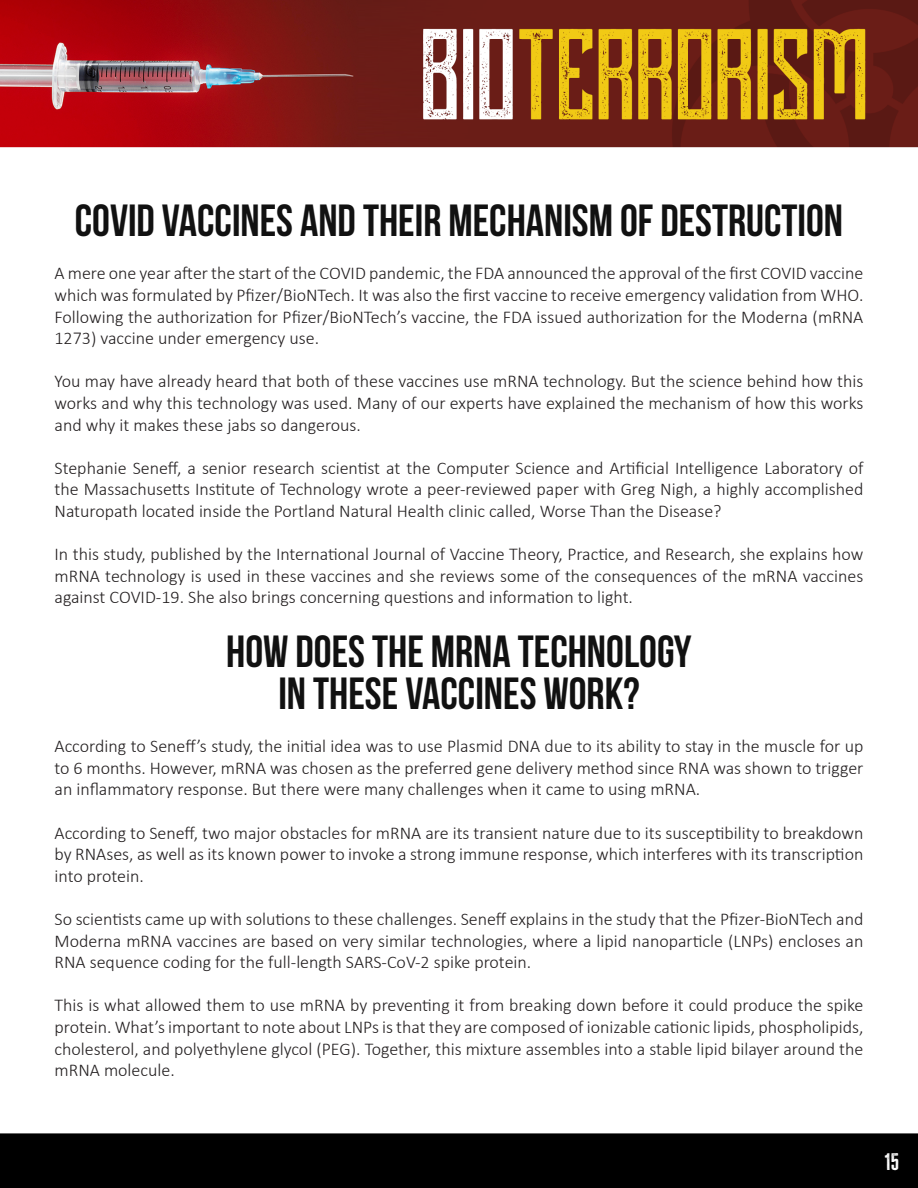
<style>
.page{position:relative;width:918px;height:1188px;background:#fff}
.page>*{position:absolute;margin:0;border:0;box-sizing:border-box;transform-origin:0 0}
.t1{font:700 45px "Bebas Neue";color:#111}
.t2{font:19.5px "Cheddar Gothic Rough";color:#fff}
.t3{font:300 18px/21.6px "Calibri";color:#231f20;text-align:justify}
</style>
<div class="page">
<img style="left:0;top:0;width:918px;height:1188px">
<p class="t1" style="left:75px;top:196px;width:770px">COVID VACCINES AND THEIR MECHANISM OF DESTRUCTION</p>
<p class="t3" style="left:55px;top:263px;width:810px">A mere one year after the start of the COVID pandemic, the FDA announced the approval of the first COVID vaccine which was formulated by Pfizer/BioNTech. It was also the first vaccine to receive emergency validation from WHO.<br>Following the authorization for Pfizer/BioNTech’s vaccine, the FDA issued authorization for the Moderna (mRNA 1273) vaccine under emergency use.</p>
<p class="t3" style="left:55px;top:371px;width:810px">You may have already heard that both of these vaccines use mRNA technology. But the science behind how this works and why this technology was used. Many of our experts have explained the mechanism of how this works and why it makes these jabs so dangerous.</p>
<p class="t3" style="left:55px;top:457px;width:810px">Stephanie Seneff, a senior research scientist at the Computer Science and Artificial Intelligence Laboratory of the Massachusetts Institute of Technology wrote a peer-reviewed paper with Greg Nigh, a highly accomplished Naturopath located inside the Portland Natural Health clinic called, Worse Than the Disease?</p>
<p class="t3" style="left:55px;top:543px;width:810px">In this study, published by the International Journal of Vaccine Theory, Practice, and Research, she explains how mRNA technology is used in these vaccines and she reviews some of the consequences of the mRNA vaccines against COVID-19. She also brings concerning questions and information to light.</p>
<p class="t1" style="left:226px;top:627px;width:467px">HOW DOES THE MRNA TECHNOLOGY</p>
<p class="t1" style="left:278px;top:669px;width:363px">IN THESE VACCINES WORK?</p>
<p class="t3" style="left:55px;top:735px;width:810px">According to Seneff’s study, the initial idea was to use Plasmid DNA due to its ability to stay in the muscle for up to 6 months. However, mRNA was chosen as the preferred gene delivery method since RNA was shown to trigger an inflammatory response. But there were many challenges when it came to using mRNA.</p>
<p class="t3" style="left:55px;top:822px;width:810px">According to Seneff, two major obstacles for mRNA are its transient nature due to its susceptibility to breakdown by RNAses, as well as its known power to invoke a strong immune response, which interferes with its transcription into protein.</p>
<p class="t3" style="left:55px;top:908px;width:810px">So scientists came up with solutions to these challenges. Seneff explains in the study that the Pfizer-BioNTech and Moderna mRNA vaccines are based on very similar technologies, where a lipid nanoparticle (LNPs) encloses an RNA sequence coding for the full-length SARS-CoV-2 spike protein.</p>
<p class="t3" style="left:55px;top:995px;width:810px">This is what allowed them to use mRNA by preventing it from breaking down before it could produce the spike protein. What’s important to note about LNPs is that they are composed of ionizable cationic lipids, phospholipids, cholesterol, and polyethylene glycol (PEG). Together, this mixture assembles into a stable lipid bilayer around the mRNA molecule.</p>
<p class="t2" style="left:885px;top:1149px;width:16px">15</p>
</div>
